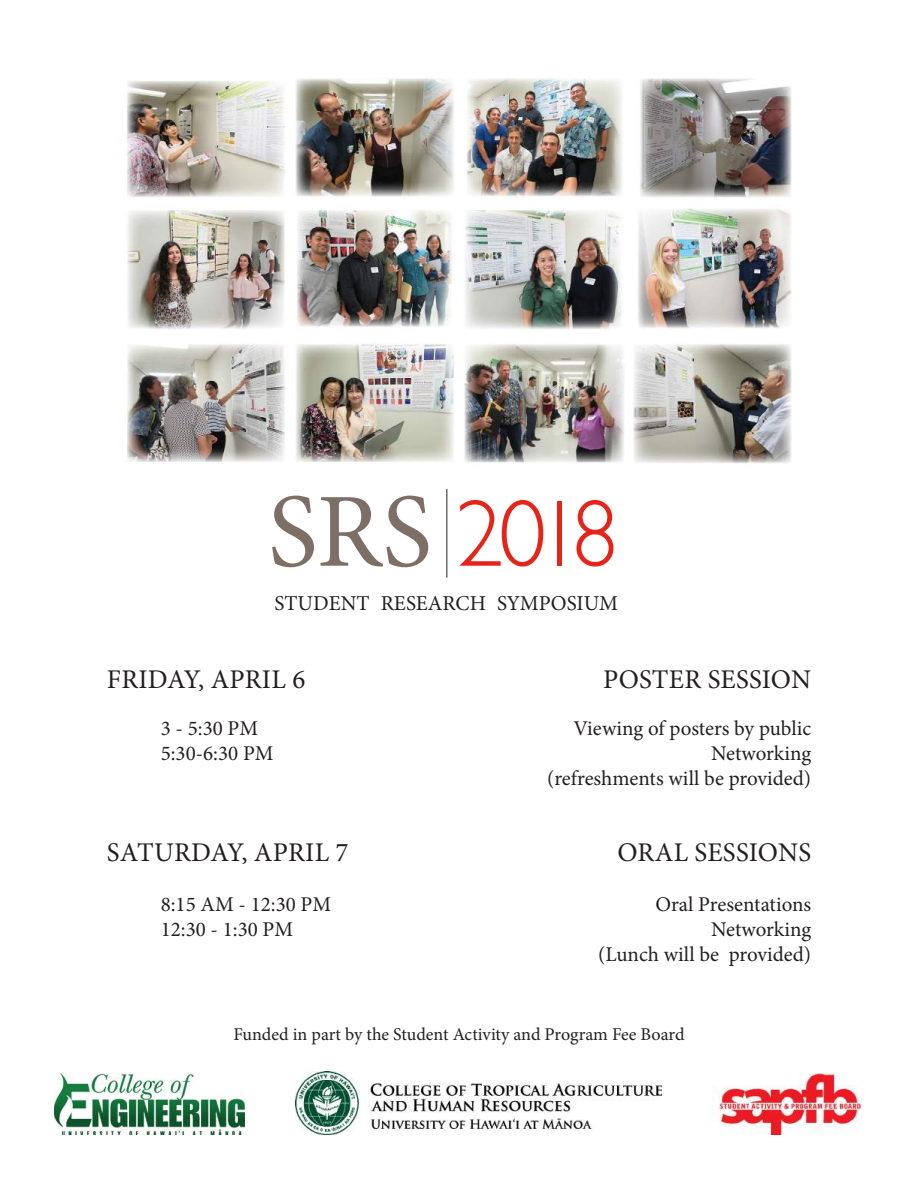
<style>
.page{position:relative;width:918px;height:1188px;background:#fff}
.page>*{position:absolute;margin:0;border:0;box-sizing:border-box;transform-origin:0 0}
.t1{font:300 95.25px "Gill Sans";color:#e72419}
.t2{font:27px "Minion Pro";letter-spacing:.01em;color:#231f20}
.t3{font:21.3px "Minion Pro";color:#231f20}
.t4{font:21px/25.2px "Minion Pro";color:#231f20;text-align:right}
.t5{font:18px "Minion Pro";color:#231f20}
.s1{font-family:"Minion Pro";font-weight:400;font-size:105.45px;color:#7d6e66}
</style>
<div class="page">
<img style="left:126px;top:78px;width:666px;height:386px">
<hr style="left:446px;top:489px;width:1px;height:89px;background:#231f20">
<img style="left:295px;top:1072px;width:367px;height:63px">
<img style="left:54px;top:1073px;width:190px;height:62px">
<img style="left:712px;top:1073px;width:152px;height:62px">
<h1 class="t1" style="left:268px;top:459px;width:352px"><span class="s1">SRS</span> 2018</h1>
<p class="t3" style="left:275px;top:589px;width:345px">STUDENT RESEARCH SYMPOSIUM</p>
<p class="t2" style="left:107px;top:661px;width:200px">FRIDAY, APRIL 6</p>
<p class="t2" style="left:603px;top:661px;width:209px">POSTER SESSION</p>
<p class="t4" style="left:161px;top:715px;width:99px">3 - 5:30 PM</p>
<p class="t4" style="left:574px;top:715px;width:239px">Viewing of posters by public</p>
<p class="t4" style="left:161px;top:741px;width:114px">5:30-6:30 PM</p>
<p class="t4" style="left:547px;top:741px;width:266px">Networking<br>(refreshments will be provided)</p>
<p class="t2" style="left:107px;top:834px;width:243px">SATURDAY, APRIL 7</p>
<p class="t2" style="left:617px;top:834px;width:195px">ORAL SESSIONS</p>
<p class="t4" style="left:161px;top:892px;width:172px">8:15 AM - 12:30 PM</p>
<p class="t4" style="left:655px;top:892px;width:157px">Oral Presentations</p>
<p class="t4" style="left:161px;top:917px;width:134px">12:30 - 1:30 PM</p>
<p class="t4" style="left:598px;top:917px;width:214px">Networking<br>(Lunch will be provided)</p>
<p class="t5" style="left:233px;top:1022px;width:453px">Funded in part by the Student Activity and Program Fee Board</p>
</div>
